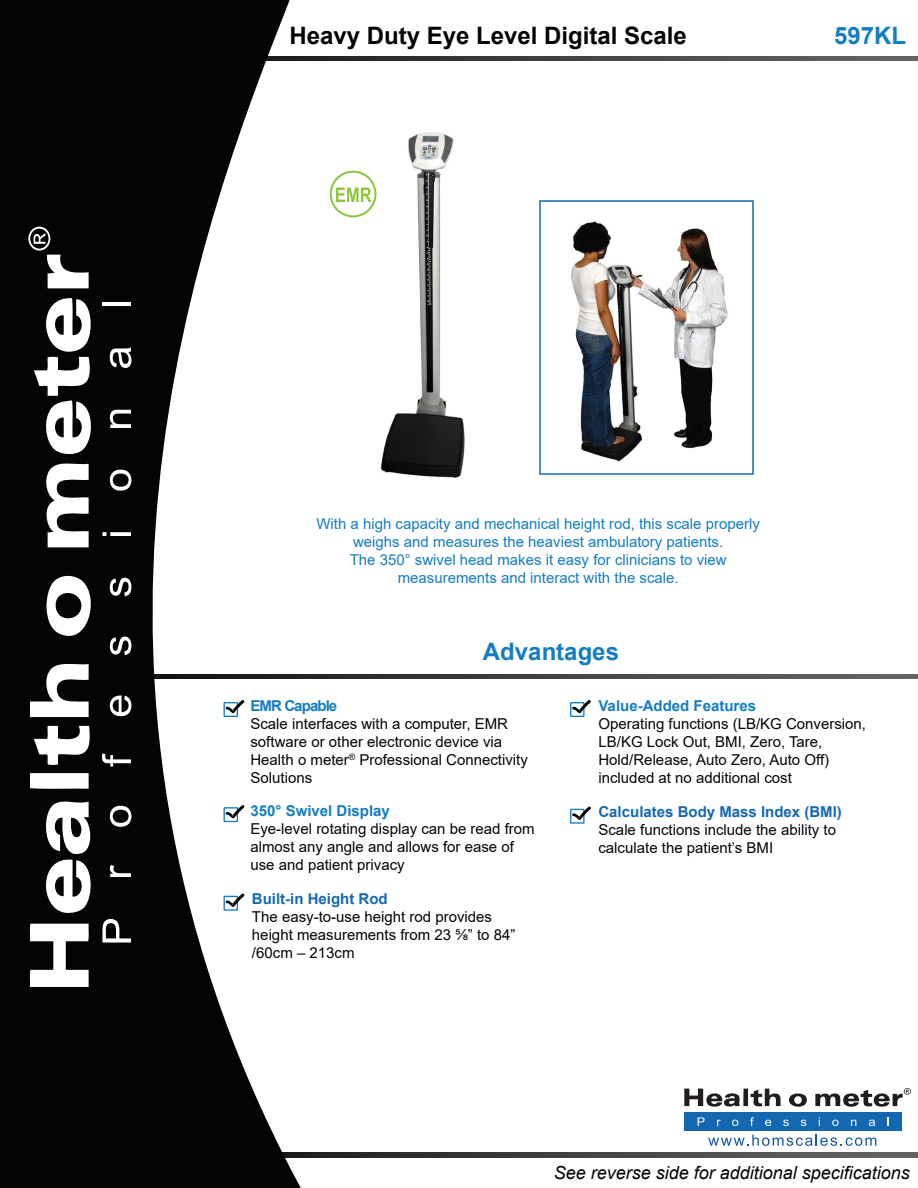
<style>
.page{position:relative;width:918px;height:1188px;background:#fff}
.page>*{position:absolute;margin:0;border:0;box-sizing:border-box;transform-origin:0 0}
.t1{font:700 24px "Arial";color:#040503}
.t2{font:700 24px "Arial";color:#147dc2}
.t3{font:italic 18px "Arial";color:#040503}
.t4{font:15px/18px "Arial";color:#040503}
.t5{font:15px/18px "Arial";color:#147dc2;text-align:center}
.t6{font:700 15px "Arial";color:#1468b2}
.t7{font:700 15px "Arial";color:#147dc2}
.t8{font:700 15px "Arial";letter-spacing:-.06em;color:#147dc2}
</style>
<div class="page">
<svg style="left:310px;top:56px;width:608px;height:5px"></svg>
<svg style="left:310px;top:674px;width:608px;height:5px"></svg>
<svg style="left:310px;top:1153px;width:608px;height:4px"></svg>
<svg style="left:0;top:0;width:310px;height:1188px;fill:#040503"></svg>
<svg style="left:29px;top:924px;width:60px;height:63px"></svg>
<svg style="left:30px;top:773px;width:59px;height:16px"></svg>
<svg style="left:30px;top:661px;width:59px;height:56px"></svg>
<svg style="left:34px;top:726px;width:57px;height:39px"></svg>
<svg style="left:38px;top:798px;width:56px;height:115px"></svg>
<svg style="left:46px;top:574px;width:54px;height:74px"></svg>
<svg style="left:42px;top:461px;width:47px;height:86px"></svg>
<svg style="left:34px;top:296px;width:61px;height:159px"></svg>
<svg style="left:28px;top:227px;width:61px;height:61px"></svg>
<svg style="left:102px;top:919px;width:29px;height:24px"></svg>
<svg style="left:110px;top:865px;width:21px;height:12px"></svg>
<svg style="left:110px;top:806px;width:21px;height:21px"></svg>
<svg style="left:102px;top:753px;width:29px;height:14px"></svg>
<svg style="left:110px;top:696px;width:21px;height:20px"></svg>
<svg style="left:110px;top:637px;width:21px;height:18px"></svg>
<svg style="left:110px;top:578px;width:21px;height:18px"></svg>
<svg style="left:110px;top:532px;width:21px;height:4px"></svg>
<svg style="left:102px;top:532px;width:4px;height:4px"></svg>
<svg style="left:110px;top:470px;width:21px;height:21px"></svg>
<svg style="left:110px;top:410px;width:21px;height:18px"></svg>
<svg style="left:110px;top:347px;width:21px;height:21px"></svg>
<hr style="left:102px;top:302px;width:29px;height:4px;background:#fff">
<svg style="left:224px;top:699px;width:21px;height:18px"></svg>
<svg style="left:570px;top:806px;width:21px;height:18px"></svg>
<svg style="left:224px;top:893px;width:21px;height:18px"></svg>
<svg style="left:570px;top:700px;width:21px;height:17px"></svg>
<svg style="left:224px;top:804px;width:21px;height:18px"></svg>
<img style="left:350px;top:132px;width:115px;height:346px">
<img style="left:571px;top:221px;width:157px;height:241px">
<div style="left:539px;top:200px;width:215px;height:275px;border:2px solid #1468b2"></div>
<svg style="left:330px;top:171px;width:46px;height:46px"></svg>
<svg style="left:684px;top:1088px;width:123px;height:19px"></svg>
<svg style="left:815px;top:1088px;width:96px;height:19px"></svg>
<svg style="left:708px;top:1135px;width:168px;height:11px"></svg>
<div style="left:685px;top:1112px;width:217px;height:19px;background:#1468b2"></div>
<svg style="left:698px;top:1117px;width:7px;height:9px"></svg>
<svg style="left:717px;top:1120px;width:4px;height:6px"></svg>
<svg style="left:732px;top:1120px;width:6px;height:6px"></svg>
<svg style="left:750px;top:1117px;width:4px;height:9px"></svg>
<svg style="left:765px;top:1120px;width:6px;height:6px"></svg>
<svg style="left:783px;top:1120px;width:6px;height:6px"></svg>
<svg style="left:801px;top:1120px;width:5px;height:6px"></svg>
<svg style="left:832px;top:1120px;width:7px;height:6px"></svg>
<svg style="left:851px;top:1120px;width:5px;height:6px"></svg>
<svg style="left:869px;top:1120px;width:6px;height:6px"></svg>
<svg style="left:887px;top:1117px;width:2px;height:9px"></svg>
<h1 class="t1" style="left:289px;top:19px;width:399px">Heavy Duty Eye Level Digital Scale</h1>
<h1 class="t2" style="left:834px;top:19px;width:74px">597KL</h1>
<p class="t5" style="left:316px;top:515px;width:445px">With a high capacity and mechanical height rod, this scale properly weighs and measures the heaviest ambulatory patients.<br>The 350° swivel head makes it easy for clinicians to view measurements and interact with the scale.</p>
<h1 class="t2" style="left:483px;top:635px;width:138px">Advantages</h1>
<p class="t8" style="left:250px;top:695px;width:88px">EMR Capable</p>
<p class="t4" style="left:250px;top:714px;width:279px">Scale interfaces with a computer, EMR software or other electronic device via Health o meter<sup>®</sup> Professional Connectivity Solutions</p>
<p class="t7" style="left:250px;top:800px;width:141px">350° Swivel Display</p>
<p class="t4" style="left:250px;top:819px;width:286px">Eye-level rotating display can be read from almost any angle and allows for ease of use and patient privacy</p>
<p class="t6" style="left:252px;top:889px;width:137px">Built-in Height Rod</p>
<p class="t4" style="left:252px;top:908px;width:265px">The easy-to-use height rod provides height measurements from 23 ⅝” to 84” /60cm – 213cm</p>
<p class="t7" style="left:598px;top:695px;width:159px">Value-Added Features</p>
<p class="t4" style="left:598px;top:714px;width:269px">Operating functions (LB/KG Conversion, LB/KG Lock Out, BMI, Zero, Tare, Hold/Release, Auto Zero, Auto Off) included at no additional cost</p>
<p class="t6" style="left:598px;top:802px;width:245px">Calculates Body Mass Index (BMI)</p>
<p class="t4" style="left:598px;top:821px;width:239px">Scale functions include the ability to calculate the patient’s BMI</p>
<p class="t3" style="left:554px;top:1161px;width:358px">See reverse side for additional specifications</p>
</div>
